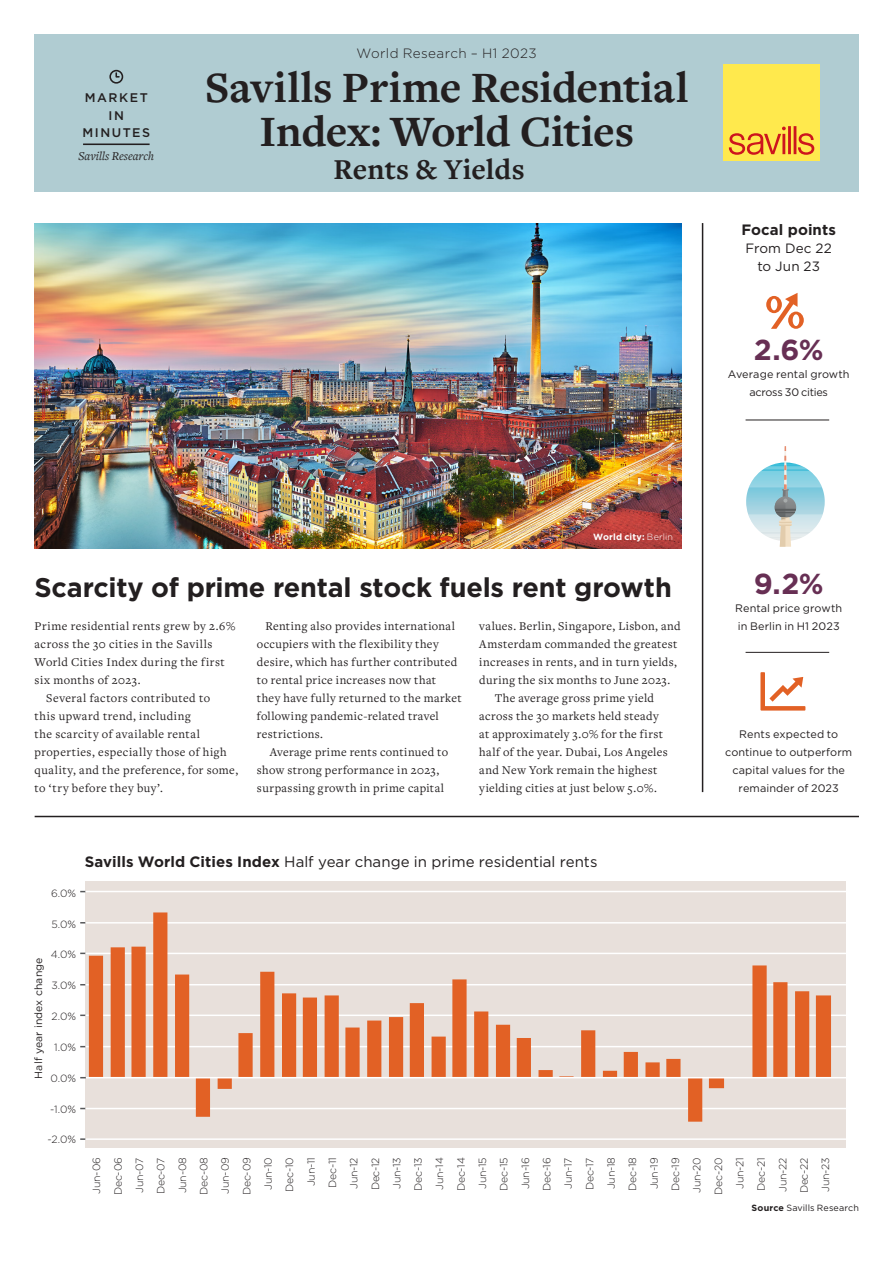
<style>
.page{position:relative;width:893px;height:1263px;background:#fff}
.page>*{position:absolute;margin:0;border:0;box-sizing:border-box;transform-origin:0 0}
.Spotlight_Title{font:700 45px/43.5px "Freight Text Pro";letter-spacing:-.005em;color:#231f20;text-align:center}
.Spotlight_Title-2{font:700 30px "Freight Text Pro";letter-spacing:.005em;color:#231f20}
.MiM_Box_Body_Centred{font:700 28.8px "Gotham";color:#672f54}
.MiM_Headline_Gotham{font:700 27px "Gotham";letter-spacing:-.01em;color:#231f20}
.Spotlight_Box_Title{font:15px "Gotham";color:#231f20}
.MiM_Stat{font:700 15px "Gotham";letter-spacing:.005em;color:#231f20}
.MiM_Strapline{font:300 13.5px "Gotham";letter-spacing:.03em;color:#231f20}
.MiM_Stat-2{font:13.5px "Gotham";letter-spacing:.01em;color:#231f20}
.t1{font:500 12.45px/17.2px "Gotham";letter-spacing:.125em;color:#231f20;text-align:center}
.t2{font:italic 12.45px "Freight Text Pro";color:#231f20}
.MiM_Body_Freight_1st{font:12.3px/18px "Freight Text Pro";letter-spacing:.035em;color:#231f20}
.MiM_Box_Body_Centred-2{font:10.8px/18px "Gotham";letter-spacing:.005em;color:#231f20;text-align:center}
.t3{font:300 10.5px "Gotham";letter-spacing:-.02em;color:#231f20}
.t4{font:10.5px "Gotham";letter-spacing:.01em;color:#231f20}
.MiM_Credit_Right{font:9px "Gotham";letter-spacing:.01em;color:#231f20}
.MiM_Credit_Right-2{font:700 9px "Gotham";letter-spacing:.02em;color:#fff}
.s1{font-weight:300}
.s2{font-weight:700}
</style>
<div class="page">
<div style="left:34px;top:34px;width:825px;height:157px;background:#b0ccd2"></div>
<hr style="left:702px;top:223px;width:1px;height:569px;background:#231f20">
<div style="left:723px;top:64px;width:96px;height:97px;background:#ffe94d"></div>
<svg style="left:729px;top:126px;width:85px;height:29px"></svg>
<hr style="left:83px;top:143px;width:67px;height:2px;background:#231f20">
<hr style="left:35px;top:816px;width:824px;height:1px;background:#231f20">
<div style="left:109px;top:70px;width:14px;height:14px;border:2px solid #231f20;border-radius:50%"></div>
<svg style="left:115px;top:71px;width:6px;height:7px"></svg>
<img style="left:35px;top:223px;width:646px;height:326px">
<svg style="left:746px;top:446px;width:79px;height:101px"></svg>
<svg style="left:766px;top:293px;width:38px;height:36px"></svg>
<hr style="left:746px;top:420px;width:83px;height:1px;background:#231f20">
<hr style="left:746px;top:652px;width:83px;height:1px;background:#231f20">
<div style="left:85px;top:881px;width:761px;height:266px;background:#e8e0db"></div>
<hr style="left:86px;top:891px;width:769px;height:1px;background:#fff">
<hr style="left:86px;top:922px;width:769px;height:1px;background:#fff">
<hr style="left:86px;top:953px;width:769px;height:1px;background:#fff">
<hr style="left:86px;top:984px;width:769px;height:1px;background:#fff">
<hr style="left:86px;top:1014px;width:769px;height:2px;background:#fff">
<hr style="left:86px;top:1046px;width:769px;height:1px;background:#fff">
<hr style="left:86px;top:1108px;width:769px;height:1px;background:#fff">
<hr style="left:86px;top:1138px;width:769px;height:2px;background:#fff">
<svg style="left:89px;top:912px;width:742px;height:210px"></svg>
<svg style="left:760px;top:672px;width:45px;height:39px"></svg>
<hr style="left:86px;top:1077px;width:765px;height:1px;background:#fff">
<p class="t1" style="left:82px;top:89px;width:69px">MARKET<br>IN<br>MINUTES</p>
<p class="t2" style="left:78px;top:147px;width:77px">Savills Research</p>
<p class="MiM_Strapline" style="left:356px;top:44px;width:182px">World Research – H1 2023</p>
<p class="Spotlight_Title" style="left:205px;top:65px;width:485px">Savills Prime Residential<br>Index: World Cities</p>
<p class="Spotlight_Title-2" style="left:334px;top:150px;width:193px">Rents &amp; Yields</p>
<p class="MiM_Stat" style="left:741px;top:220px;width:96px">Focal points</p>
<p class="MiM_Stat-2" style="left:745px;top:240px;width:88px">From Dec 22</p>
<p class="MiM_Stat-2" style="left:757px;top:258px;width:64px">to Jun 23</p>
<p class="MiM_Box_Body_Centred" style="left:754px;top:331px;width:71px">2.6%</p>
<p class="MiM_Box_Body_Centred-2" style="left:728px;top:365px;width:123px">Average rental growth across 30 cities</p>
<p class="MiM_Credit_Right-2" style="left:593px;top:531px;width:81px">World city: <span class="s1">Berlin</span></p>
<p class="MiM_Headline_Gotham" style="left:35px;top:569px;width:639px">Scarcity of prime rental stock fuels rent growth</p>
<p class="MiM_Body_Freight_1st" style="left:35px;top:617px;width:202px">Prime residential rents grew by 2.6%</p>
<p class="MiM_Body_Freight_1st" style="left:35px;top:635px;width:179px">across the 30 cities in the Savills</p>
<p class="MiM_Body_Freight_1st" style="left:35px;top:653px;width:192px">World Cities Index during the first</p>
<p class="MiM_Body_Freight_1st" style="left:35px;top:671px;width:108px">six months of 2023.</p>
<p class="MiM_Body_Freight_1st" style="left:46px;top:689px;width:165px">Several factors contributed to</p>
<p class="MiM_Body_Freight_1st" style="left:35px;top:707px;width:158px">this upward trend, including</p>
<p class="MiM_Body_Freight_1st" style="left:35px;top:725px;width:167px">the scarcity of available rental</p>
<p class="MiM_Body_Freight_1st" style="left:35px;top:743px;width:194px">properties, especially those of high</p>
<p class="MiM_Body_Freight_1st" style="left:35px;top:761px;width:205px">quality, and the preference, for some,</p>
<p class="MiM_Body_Freight_1st" style="left:35px;top:779px;width:130px">to ‘try before they buy’.</p>
<p class="MiM_Body_Freight_1st" style="left:257px;top:617px;width:206px;text-indent:8px">Renting also provides international occupiers with the flexibility they desire, which has further contributed to rental price increases now that they have fully returned to the market following pandemic-related travel restrictions.</p>
<p class="MiM_Body_Freight_1st" style="left:257px;top:743px;width:193px;text-indent:13px">Average prime rents continued to show strong performance in 2023, surpassing growth in prime capital</p>
<p class="MiM_Body_Freight_1st" style="left:479px;top:617px;width:203px">values. Berlin, Singapore, Lisbon, and Amsterdam commanded the greatest increases in rents, and in turn yields, during the six months to June 2023.</p>
<p class="MiM_Body_Freight_1st" style="left:479px;top:689px;width:190px;text-indent:16px">The average gross prime yield across the 30 markets held steady at approximately 3.0% for the first half of the year. Dubai, Los Angeles and New York remain the highest yielding cities at just below 5.0%.</p>
<p class="t3" style="left:51px;top:886px;width:27px">6.0%</p>
<p class="t3" style="left:51px;top:917px;width:26px">5.0%</p>
<p class="t3" style="left:51px;top:948px;width:27px">4.0%</p>
<p class="t3" style="left:51px;top:978px;width:26px">3.0%</p>
<p class="t3" style="left:52px;top:1009px;width:26px">2.0%</p>
<p class="t3" style="left:54px;top:1040px;width:23px">1.0%</p>
<p class="t3" style="left:51px;top:1071px;width:27px">0.0%</p>
<p class="t3" style="left:50px;top:1102px;width:27px">-1.0%</p>
<p class="t3" style="left:47px;top:1133px;width:30px">-2.0%</p>
<p class="t4" style="left:32px;top:1078px;width:123px;rotate:-90deg">Half year index change</p>
<p class="Spotlight_Box_Title" style="left:85px;top:852px;width:514px"><span class="s2">Savills World Cities Index</span> Half year change in prime residential rents</p>
<p class="MiM_Box_Body_Centred" style="left:754px;top:565px;width:72px">9.2%</p>
<p class="MiM_Box_Body_Centred-2" style="left:735px;top:599px;width:109px">Rental price growth</p>
<p class="MiM_Box_Body_Centred-2" style="left:738px;top:617px;width:103px">in Berlin in H1 2023</p>
<p class="MiM_Box_Body_Centred-2" style="left:725px;top:725px;width:129px">Rents expected to continue to outperform capital values for the remainder of 2023</p>
<p class="t3" style="left:90px;top:1193px;width:38px;rotate:-90deg">Jun-06</p>
<p class="t3" style="left:111px;top:1195px;width:39px;rotate:-90deg">Dec-06</p>
<p class="t3" style="left:133px;top:1192px;width:37px;rotate:-90deg">Jun-07</p>
<p class="t3" style="left:154px;top:1194px;width:38px;rotate:-90deg">Dec-07</p>
<p class="t3" style="left:176px;top:1193px;width:37px;rotate:-90deg">Jun-08</p>
<p class="t3" style="left:197px;top:1195px;width:39px;rotate:-90deg">Dec-08</p>
<p class="t3" style="left:219px;top:1193px;width:38px;rotate:-90deg">Jun-09</p>
<p class="t3" style="left:240px;top:1195px;width:39px;rotate:-90deg">Dec-09</p>
<p class="t3" style="left:261px;top:1190px;width:34px;rotate:-90deg">Jun-10</p>
<p class="t3" style="left:283px;top:1192px;width:36px;rotate:-90deg">Dec-10</p>
<p class="t3" style="left:304px;top:1186px;width:30px;rotate:-90deg">Jun-11</p>
<p class="t3" style="left:326px;top:1188px;width:32px;rotate:-90deg">Dec-11</p>
<p class="t3" style="left:347px;top:1189px;width:33px;rotate:-90deg">Jun-12</p>
<p class="t3" style="left:369px;top:1190px;width:34px;rotate:-90deg">Dec-12</p>
<p class="t3" style="left:390px;top:1189px;width:33px;rotate:-90deg">Jun-13</p>
<p class="t3" style="left:411px;top:1190px;width:35px;rotate:-90deg">Dec-13</p>
<p class="t3" style="left:433px;top:1189px;width:34px;rotate:-90deg">Jun-14</p>
<p class="t3" style="left:454px;top:1191px;width:35px;rotate:-90deg">Dec-14</p>
<p class="t3" style="left:476px;top:1189px;width:33px;rotate:-90deg">Jun-15</p>
<p class="t3" style="left:497px;top:1190px;width:35px;rotate:-90deg">Dec-15</p>
<p class="t3" style="left:519px;top:1189px;width:33px;rotate:-90deg">Jun-16</p>
<p class="t3" style="left:540px;top:1191px;width:35px;rotate:-90deg">Dec-16</p>
<p class="t3" style="left:562px;top:1189px;width:33px;rotate:-90deg">Jun-17</p>
<p class="t3" style="left:583px;top:1190px;width:34px;rotate:-90deg">Dec-17</p>
<p class="t3" style="left:604px;top:1189px;width:33px;rotate:-90deg">Jun-18</p>
<p class="t3" style="left:626px;top:1191px;width:35px;rotate:-90deg">Dec-18</p>
<p class="t3" style="left:647px;top:1189px;width:33px;rotate:-90deg">Jun-19</p>
<p class="t3" style="left:669px;top:1191px;width:35px;rotate:-90deg">Dec-19</p>
<p class="t3" style="left:690px;top:1193px;width:37px;rotate:-90deg">Jun-20</p>
<p class="t3" style="left:712px;top:1195px;width:39px;rotate:-90deg">Dec-20</p>
<p class="t3" style="left:733px;top:1189px;width:33px;rotate:-90deg">Jun-21</p>
<p class="t3" style="left:754px;top:1191px;width:35px;rotate:-90deg">Dec-21</p>
<p class="t3" style="left:776px;top:1192px;width:36px;rotate:-90deg">Jun-22</p>
<p class="t3" style="left:797px;top:1193px;width:37px;rotate:-90deg">Dec-22</p>
<p class="t3" style="left:819px;top:1192px;width:36px;rotate:-90deg">Jun-23</p>
<p class="MiM_Credit_Right" style="left:752px;top:1202px;width:109px"><span class="s2">Source</span> Savills Research</p>
</div>
